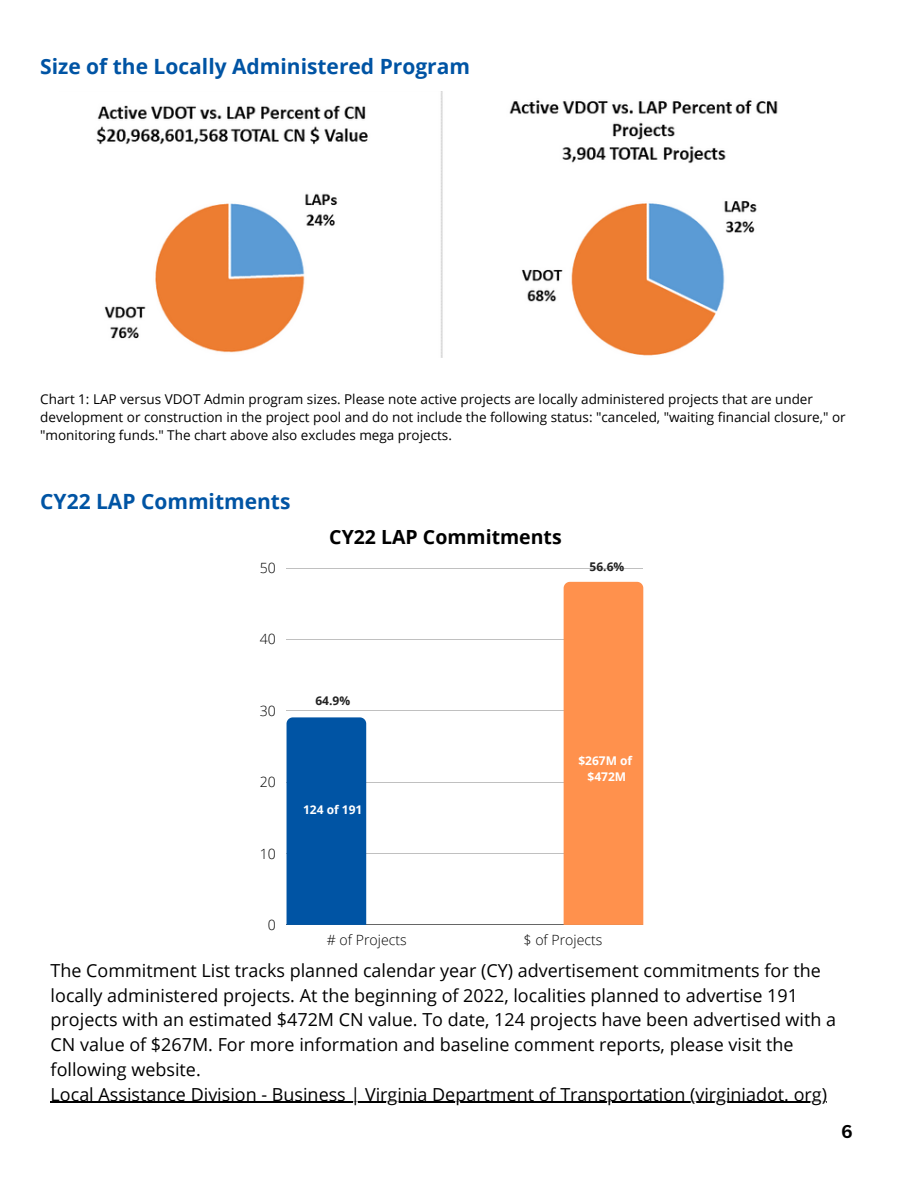
<style>
.page{position:relative;width:918px;height:1188px;background:#fff}
.page>*{position:absolute;margin:0;border:0;box-sizing:border-box;transform-origin:0 0}
.t1{font:700 21px "Open Sans";color:#0054a4}
.t2{font:700 19.5px "Open Sans";color:#000}
.t3{font:18px/24.8px "Open Sans";color:#000}
.t4{font:700 18px "Canva Sans";color:#000}
.t5{font:300 14.1px "Open Sans";color:#000}
.t6{font:13.5px/18px "Open Sans";color:#000}
.t7{font:700 12px/16px "Open Sans";color:#fff;text-align:center}
.t8{font:700 12px "Open Sans";color:#222}
</style>
<div class="page">
<hr style="left:287px;top:568px;width:356px;height:1px;background:#000">
<hr style="left:287px;top:639px;width:356px;height:1px;background:#000">
<hr style="left:287px;top:711px;width:356px;height:1px;background:#000">
<hr style="left:287px;top:782px;width:356px;height:1px;background:#000">
<hr style="left:287px;top:853px;width:356px;height:1px;background:#000">
<hr style="left:287px;top:925px;width:356px;height:1px;background:#000">
<div style="left:287px;top:717px;width:79px;height:208px;background:#0054a4"></div>
<div style="left:564px;top:582px;width:79px;height:343px;background:#ff914d"></div>
<img style="left:96px;top:92px;width:682px;height:265px">
<hr style="left:51px;top:1102px;width:776px;height:1px;background:#000">
<p class="t1" style="left:40px;top:52px;width:431px">Size of the Locally Administered Program</p>
<p class="t6" style="left:40px;top:389px;width:807px">Chart 1: LAP versus VDOT Admin program sizes. Please note active projects are locally administered projects that are under development or construction in the project pool and do not include the following status: "canceled, "waiting financial closure," or "monitoring funds." The chart above also excludes mega projects.</p>
<p class="t1" style="left:40px;top:486px;width:252px">CY22 LAP Commitments</p>
<p class="t5" style="left:260px;top:558px;width:18px">50</p>
<p class="t2" style="left:329px;top:523px;width:234px">CY22 LAP Commitments</p>
<p class="t8" style="left:590px;top:558px;width:36px">56.6%</p>
<p class="t5" style="left:260px;top:629px;width:18px">40</p>
<p class="t5" style="left:260px;top:701px;width:18px">30</p>
<p class="t5" style="left:260px;top:772px;width:18px">20</p>
<p class="t5" style="left:260px;top:843px;width:18px">10</p>
<p class="t8" style="left:315px;top:692px;width:36px">64.9%</p>
<p class="t7" style="left:303px;top:801px;width:61px">124 of 191</p>
<p class="t7" style="left:578px;top:752px;width:55px">$267M of $472M</p>
<p class="t5" style="left:268px;top:915px;width:10px">0</p>
<p class="t5" style="left:327px;top:930px;width:81px"># of Projects</p>
<p class="t5" style="left:524px;top:930px;width:80px">$ of Projects</p>
<p class="t3" style="left:51px;top:958px;width:787px">The Commitment List tracks planned calendar year (CY) advertisement commitments for the locally administered projects. At the beginning of 2022, localities planned to advertise 191 projects with an estimated $472M CN value. To date, 124 projects have been advertised with a CN value of $267M. For more information and baseline comment reports, please visit the following website.<br>Local Assistance Division - Business | Virginia Department of Transportation (virginiadot. org)</p>
<p class="t4" style="left:841px;top:1119px;width:13px">6</p>
</div>
